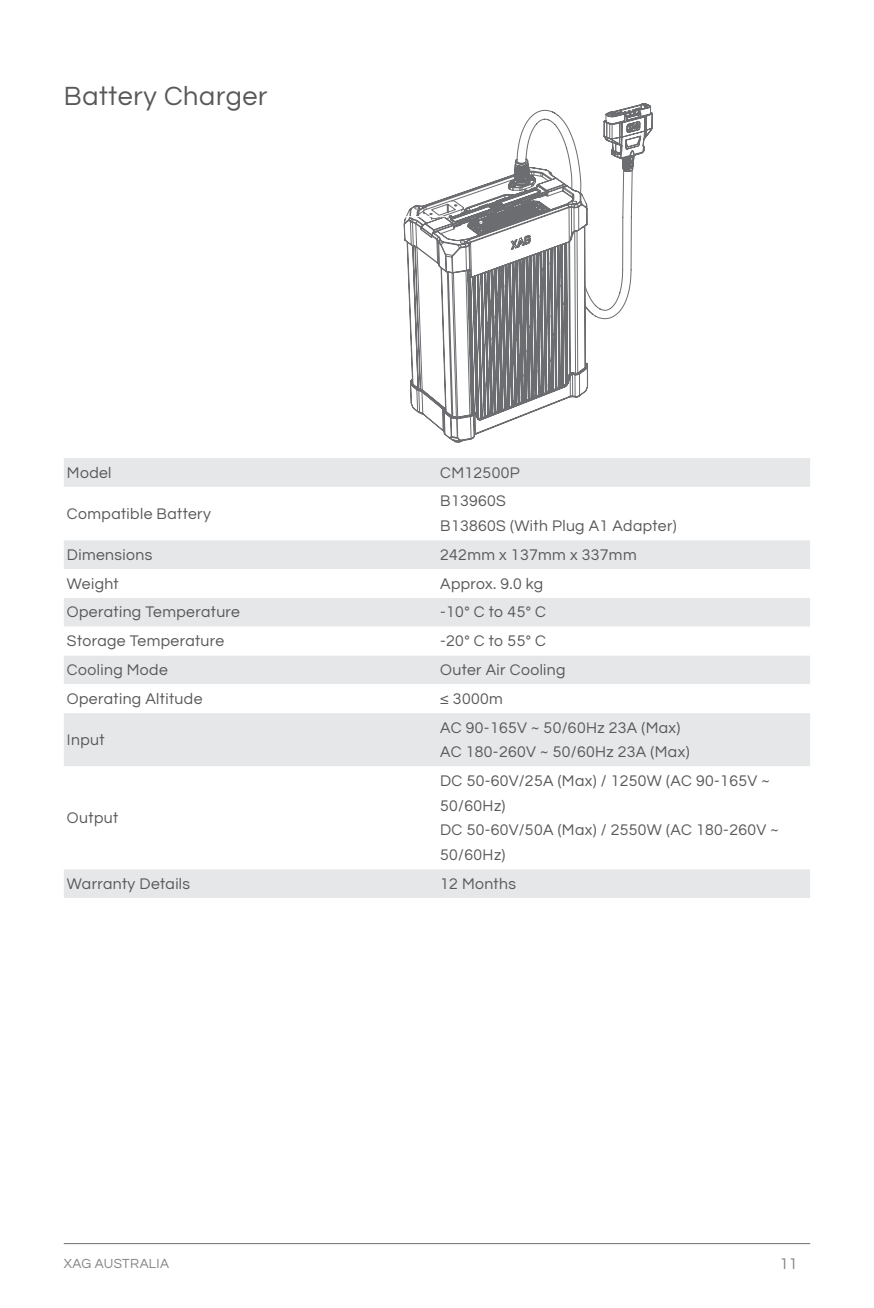
<style>
.page{position:relative;width:874px;height:1308px;background:#fff}
.page>*{position:absolute;margin:0;border:0;box-sizing:border-box;transform-origin:0 0}
.t1{font:27px "Questrial";letter-spacing:.025em;color:#57585a}
.正文{font:15.75px/24.8px "Questrial";letter-spacing:.025em;color:#57585a}
.t2{font:15.75px "Questrial";color:#808285}
.t3{font:13.5px "Questrial";letter-spacing:.025em;color:#808285}
</style>
<div class="page">
<hr style="left:64px;top:1243px;width:746px;height:1px;background:#6c6d70">
<div style="left:64px;top:458px;width:746px;height:440px;background:#e6e7e9"></div>
<svg style="left:64px;top:487px;width:746px;height:382px"></svg>
<svg style="left:448px;top:109px;width:149px;height:1136px"></svg>
<svg style="left:587px;top:122px;width:46px;height:319px"></svg>
<svg style="left:603px;top:103px;width:50px;height:95px"></svg>
<svg style="left:404px;top:110px;width:183px;height:1003px"></svg>
<p class="t1" style="left:64px;top:78px;width:205px">Battery Charger</p>
<p class="正文" style="left:67px;top:461px;width:46px">Model</p>
<p class="正文" style="left:440px;top:461px;width:81px">CM12500P</p>
<p class="正文" style="left:67px;top:502px;width:145px">Compatible Battery</p>
<p class="正文" style="left:440px;top:489px;width:67px">B13960S</p>
<p class="正文" style="left:440px;top:514px;width:238px">B13860S (With Plug A1 Adapter)</p>
<p class="正文" style="left:67px;top:543px;width:87px">Dimensions</p>
<p class="正文" style="left:440px;top:543px;width:198px">242mm x 137mm x 337mm</p>
<p class="正文" style="left:67px;top:571px;width:53px">Weight</p>
<p class="正文" style="left:440px;top:571px;width:104px">Approx. 9.0 kg</p>
<p class="正文" style="left:67px;top:600px;width:175px">Operating Temperature</p>
<p class="正文" style="left:440px;top:600px;width:107px">-10° C to 45° C</p>
<p class="正文" style="left:67px;top:629px;width:159px">Storage Temperature</p>
<p class="正文" style="left:440px;top:629px;width:107px">-20° C to 55° C</p>
<p class="正文" style="left:67px;top:658px;width:102px">Cooling Mode</p>
<p class="正文" style="left:440px;top:658px;width:127px">Outer Air Cooling</p>
<p class="正文" style="left:67px;top:687px;width:137px">Operating Altitude</p>
<p class="正文" style="left:440px;top:687px;width:64px">≤ 3000m</p>
<p class="正文" style="left:67px;top:728px;width:39px">Input</p>
<p class="正文" style="left:440px;top:715px;width:242px">AC 90-165V ~ 50/60Hz 23A (Max)</p>
<p class="正文" style="left:440px;top:740px;width:251px">AC 180-260V ~ 50/60Hz 23A (Max)</p>
<p class="正文" style="left:67px;top:806px;width:53px">Output</p>
<p class="正文" style="left:440px;top:769px;width:331px">DC 50-60V/25A (Max) / 1250W (AC 90-165V ~<br>50/60Hz)</p>
<p class="正文" style="left:440px;top:818px;width:340px">DC 50-60V/50A (Max) / 2550W (AC 180-260V ~<br>50/60Hz)</p>
<p class="正文" style="left:67px;top:871px;width:125px">Warranty Details</p>
<p class="正文" style="left:440px;top:871px;width:77px">12 Months</p>
<p class="t3" style="left:64px;top:1254px;width:107px">XAG AUSTRALIA</p>
<p class="t2" style="left:780px;top:1252px;width:19px">11</p>
</div>
